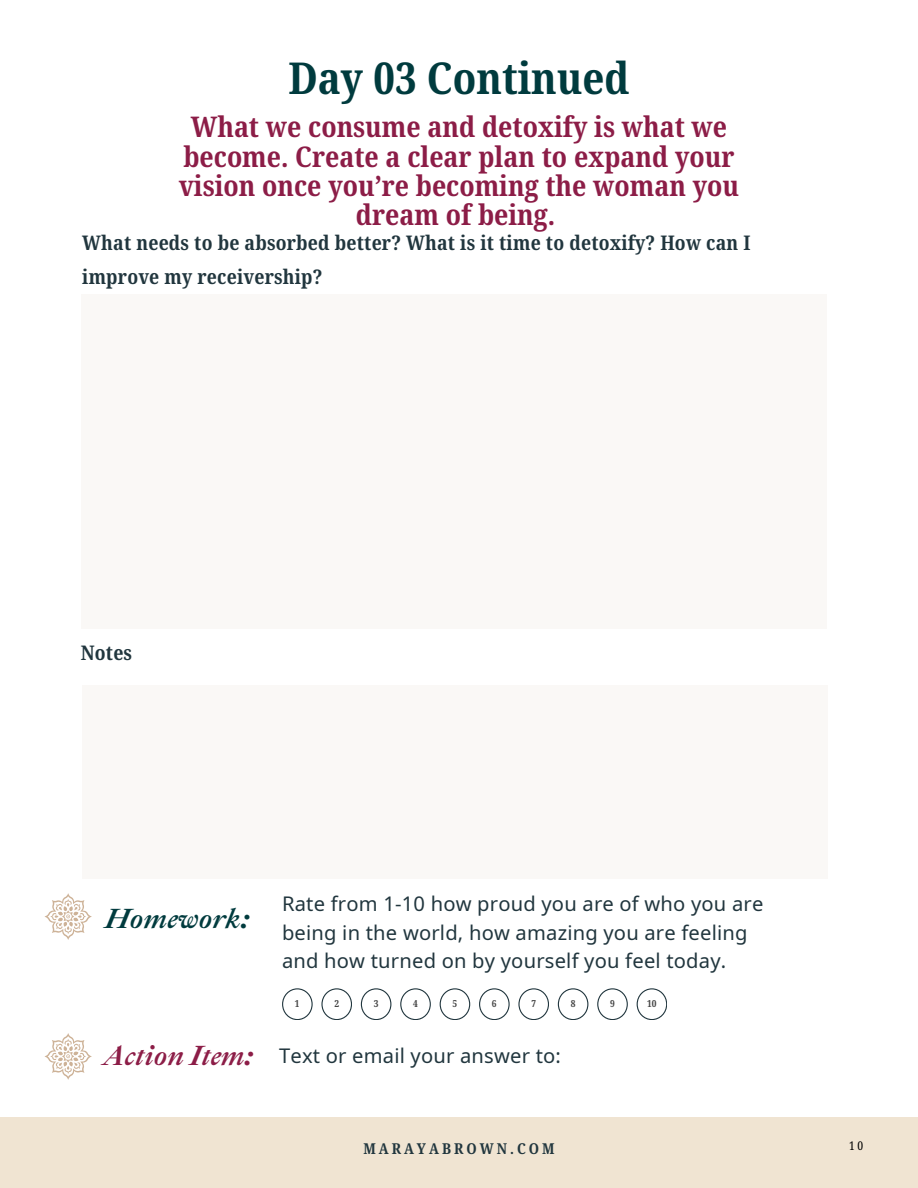
<style>
.page{position:relative;width:918px;height:1188px;background:#fff}
.page>*{position:absolute;margin:0;border:0;box-sizing:border-box;transform-origin:0 0}
.t1{font:700 43.95px "Noto Serif Ethiopic Condensed";color:#003b3e}
.t2{font:700 28.5px/29.2px "Noto Serif Ethiopic Condensed";color:#8c1d47;text-align:center}
.t3{font:italic 700 28.5px "Ibarra Real Nova";color:#8c1d47}
.t4{font:italic 700 28.5px "Ibarra Real Nova";color:#003b3e}
.t5{font:20.1px/28.2px "Noto Sans Osage";letter-spacing:.01em;color:#21363e}
.t6{font:700 20.1px/33.8px "Noto Serif Ethiopic Condensed";letter-spacing:.01em;color:#21363e}
.t7{font:700 15px "Noto Serif Ethiopic Condensed";letter-spacing:.2em;color:#21363e}
.t8{font:12px "Noto Serif Ethiopic Condensed";color:#000}
.t9{font:700 9.75px "Noto Serif Ethiopic Condensed";color:#444}
</style>
<div class="page">
<svg style="left:282px;top:988px;width:30px;height:32px"></svg>
<svg style="left:479px;top:988px;width:30px;height:32px"></svg>
<svg style="left:361px;top:988px;width:30px;height:32px"></svg>
<svg style="left:558px;top:988px;width:30px;height:32px"></svg>
<svg style="left:321px;top:988px;width:31px;height:32px"></svg>
<svg style="left:518px;top:988px;width:31px;height:32px"></svg>
<svg style="left:400px;top:988px;width:31px;height:32px"></svg>
<svg style="left:597px;top:988px;width:31px;height:32px"></svg>
<svg style="left:440px;top:988px;width:30px;height:32px"></svg>
<svg style="left:637px;top:988px;width:30px;height:32px"></svg>
<div style="left:0;top:1117px;width:918px;height:71px;background:#f0e4d2"></div>
<div style="left:81px;top:295px;width:745px;height:334px;background:#faf8f6"></div>
<div style="left:82px;top:685px;width:746px;height:194px;background:#faf8f6"></div>
<svg style="left:45px;top:893px;width:47px;height:46px"></svg>
<svg style="left:45px;top:1033px;width:47px;height:46px"></svg>
<p class="t1" style="left:288px;top:47px;width:343px">Day 03 Continued</p>
<p class="t2" style="left:179px;top:112px;width:562px">What we consume and detoxify is what we become. Create a clear plan to expand your vision once you’re becoming the woman you dream of being.</p>
<p class="t6" style="left:82px;top:226px;width:670px">What needs to be absorbed better? What is it time to detoxify? How can I improve my receivership?</p>
<h2 class="t6" style="left:81px;top:636px;width:53px">Notes</h2>
<p class="t4" style="left:105px;top:901px;width:146px">Homework:</p>
<p class="t5" style="left:282px;top:890px;width:483px">Rate from 1-10 how proud you are of who you are being in the world, how amazing you are feeling and how turned on by yourself you feel today.</p>
<p class="t3" style="left:103px;top:1038px;width:151px">Action Item:</p>
<h1 class="t9" style="left:295px;top:997px;width:6px">1</h1>
<p class="t9" style="left:334px;top:997px;width:6px">2</p>
<h3 class="t9" style="left:374px;top:997px;width:6px">3</h3>
<h4 class="t9" style="left:413px;top:997px;width:6px">4</h4>
<p class="t9" style="left:453px;top:997px;width:6px">5</p>
<h2 class="t9" style="left:492px;top:997px;width:6px">6</h2>
<h2 class="t9" style="left:531px;top:997px;width:6px">7</h2>
<h3 class="t9" style="left:571px;top:997px;width:6px">8</h3>
<p class="t9" style="left:610px;top:997px;width:6px">9</p>
<p class="t9" style="left:647px;top:997px;width:11px">10</p>
<h4 class="t5" style="left:279px;top:1041px;width:283px">Text or email your answer to:</h4>
<p class="t7" style="left:363px;top:1138px;width:193px">MARAYABROWN.COM</p>
<p class="t8" style="left:849px;top:1137px;width:15px">10</p>
</div>
